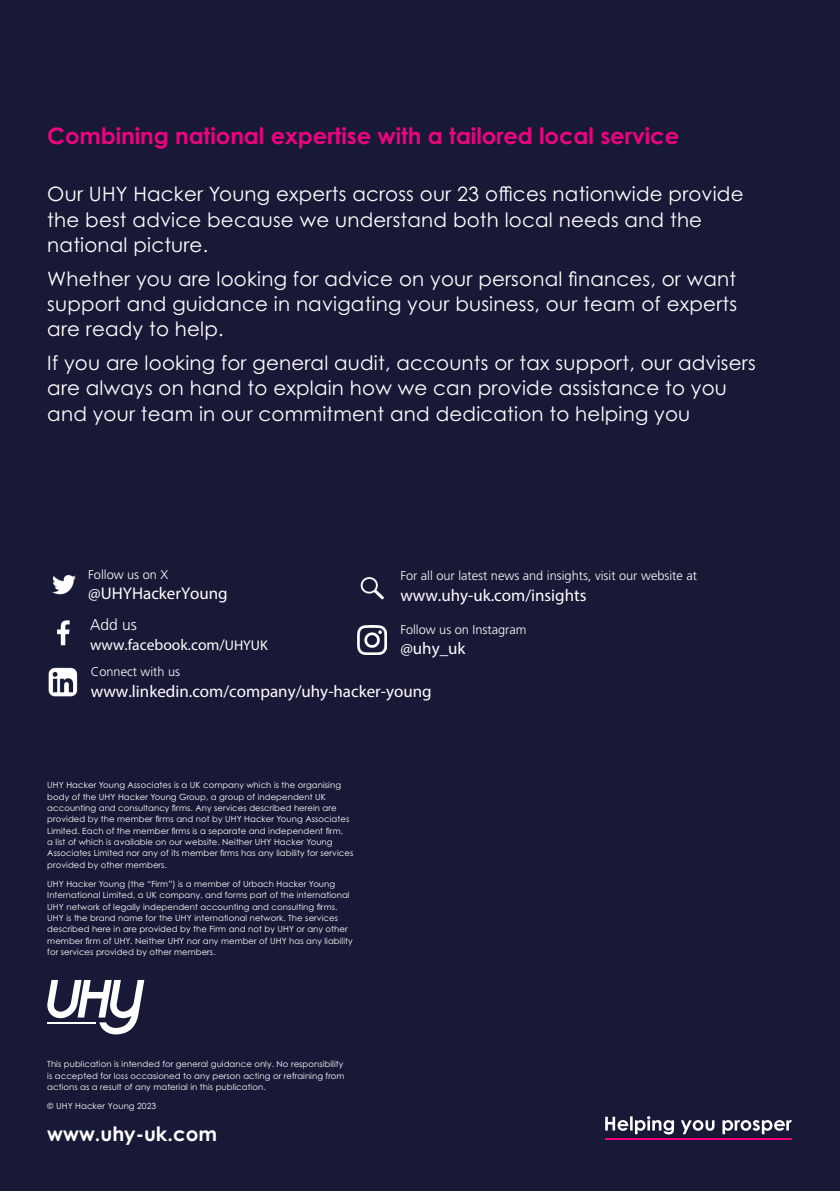
<style>
.page{position:relative;width:840px;height:1191px;background:#fff}
.page>*{position:absolute;margin:0;border:0;box-sizing:border-box;transform-origin:0 0}
.t1{font:700 22.6px "Century Gothic Pro";color:#ed0280}
.t2{font:19.8px/25.4px "Century Gothic Pro";letter-spacing:.01em;color:#fff}
.t3{font:700 19.8px "Century Gothic Pro";color:#fff}
.t4{font:17px "Myriad Pro";color:#fff}
.t5{font:15.6px/19.8px "Myriad Pro";color:#fff}
.t6{font:300 12.8px "Frutiger LT Std";color:#fff}
.t7{font:8.4px/11.4px "Century Gothic Pro";letter-spacing:.01em;color:#fff}
.s1{font-family:"Frutiger LT Std";font-weight:300}
.s2{font-size:14.2px}
</style>
<div class="page">
<div style="left:0;top:0;width:839px;height:1191px;background:#181936"></div>
<svg style="left:47px;top:980px;width:97px;height:54px"></svg>
<svg style="left:605px;top:1116px;width:186px;height:18px"></svg>
<hr style="left:605px;top:1138px;width:186px;height:2px;background:#ed0280">
<img style="left:52px;top:575px;width:24px;height:20px">
<img style="left:48px;top:667px;width:29px;height:30px">
<img style="left:57px;top:620px;width:13px;height:26px">
<img style="left:360px;top:577px;width:24px;height:23px">
<img style="left:357px;top:625px;width:29px;height:29px">
<p class="t1" style="left:47px;top:121px;width:633px">Combining national expertise with a tailored local service</p>
<p class="t2" style="left:47px;top:181px;width:697px">Our UHY Hacker Young experts across our 23 offices nationwide provide the best advice because we understand both local needs and the national picture.</p>
<p class="t2" style="left:47px;top:265px;width:691px;text-align:justify">Whether you are looking for advice on your personal finances, or want support and guidance in navigating your business, our team of experts are ready to help.</p>
<p class="t2" style="left:47px;top:350px;width:709px">If you are looking for general audit, accounts or tax support, our advisers are always on hand to explain how we can provide assistance to you and your team in our commitment and dedication to helping you</p>
<p class="t6" style="left:88px;top:567px;width:81px">Follow us on X</p>
<p class="t4" style="left:88px;top:583px;width:141px">@UHYHackerYoung</p>
<p class="t5" style="left:90px;top:614px;width:179px"><span class="s1">Add us </span>www.facebook.com/<span class="s2">UHYUK</span></p>
<p class="t6" style="left:91px;top:664px;width:91px">Connect with us</p>
<p class="t6" style="left:400px;top:568px;width:298px">For all our latest news and insights, visit our website at</p>
<p class="t4" style="left:400px;top:584px;width:188px">www.uhy-uk.com/insights</p>
<p class="t6" style="left:400px;top:622px;width:127px">Follow us on Instagram</p>
<p class="t4" style="left:400px;top:638px;width:67px">@uhy_uk</p>
<p class="t4" style="left:91px;top:680px;width:342px">www.linkedin.com/company/uhy-hacker-young</p>
<p class="t7" style="left:47px;top:779px;width:307px">UHY Hacker Young Associates is a UK company which is the organising body of the UHY Hacker Young Group, a group of independent UK accounting and consultancy firms. Any services described herein are provided by the member firms and not by UHY Hacker Young Associates Limited. Each of the member firms is a separate and independent firm,<br>a list of which is available on our website. Neither UHY Hacker Young Associates Limited nor any of its member firms has any liability for services provided by other members.</p>
<p class="t7" style="left:47px;top:878px;width:306px">UHY Hacker Young (the “Firm”) is a member of Urbach Hacker Young International Limited, a UK company, and forms part of the international UHY network of legally independent accounting and consulting firms.<br>UHY is the brand name for the UHY international network. The services described here in are provided by the Firm and not by UHY or any other member firm of UHY. Neither UHY nor any member of UHY has any liability for services provided by other members.</p>
<p class="t7" style="left:47px;top:1058px;width:298px">This publication is intended for general guidance only. No responsibility is accepted for loss occasioned to any person acting or refraining from actions as a result of any material in this publication.</p>
<p class="t7" style="left:47px;top:1100px;width:110px">© UHY Hacker Young 2023</p>
<p class="t3" style="left:47px;top:1121px;width:171px">www.uhy-uk.com</p>
</div>
